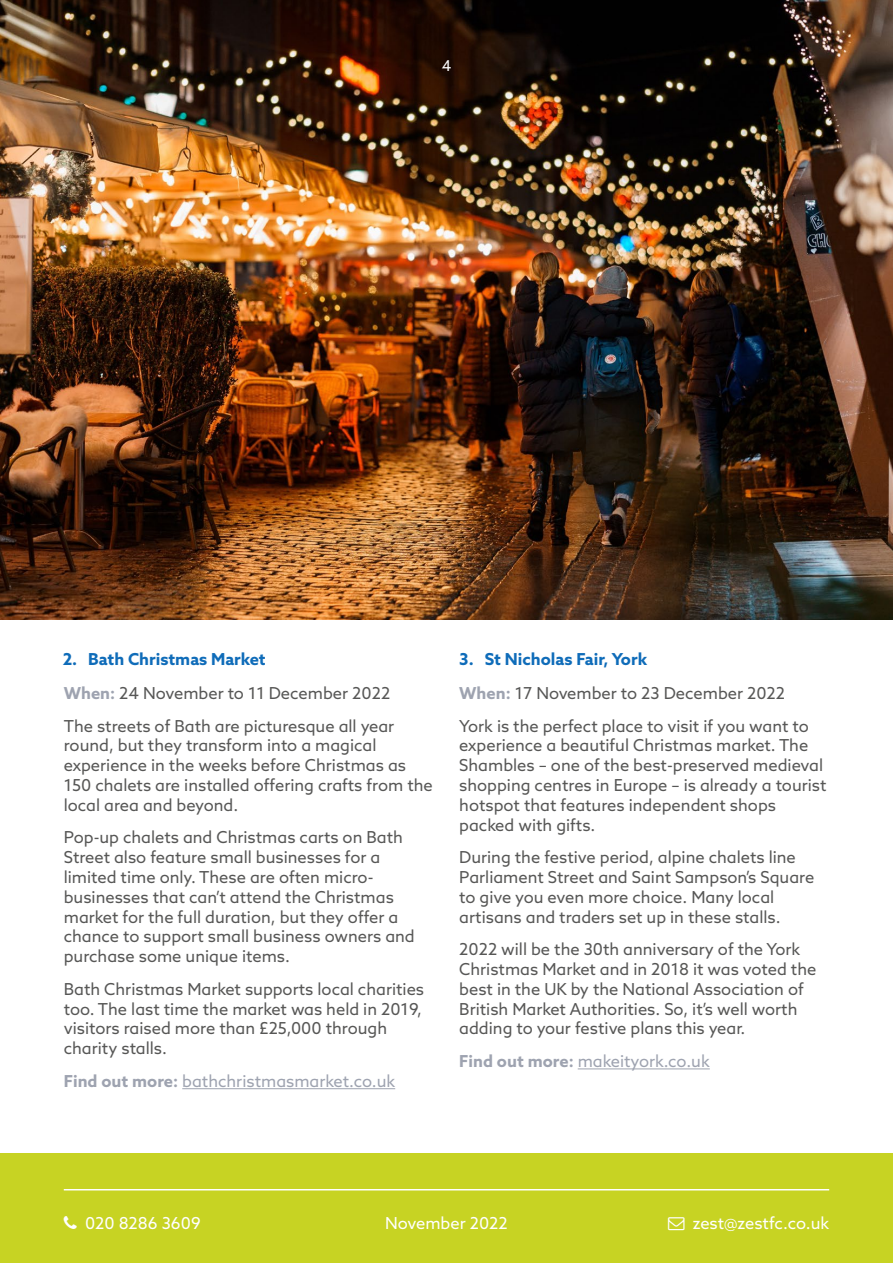
<style>
.page{position:relative;width:893px;height:1263px;background:#fff}
.page>*{position:absolute;margin:0;border:0;box-sizing:border-box;transform-origin:0 0}
.t1{font:16.5px/19.8px "Azo Sans";color:#575756}
.t2{font:16.5px "Azo Sans";color:#9ea3b0}
.t3{font:16.5px "Azo Sans";color:#fff}
.t4{font:700 16.5px "Azo Sans";color:#0f6cb9}
.t5{font:15px "Azo Sans";color:#fff}
.s1{font-weight:700;color:#9ea3b0}
.s2{font-weight:700}
.s3{font-weight:700;color:#0f6cb9}
</style>
<div class="page">
<img style="left:0;top:0;width:893px;height:620px">
<div style="left:0;top:1153px;width:893px;height:110px;background:#c7d323"></div>
<hr style="left:64px;top:1189px;width:765px;height:1px;background:#fff">
<hr style="left:182px;top:1088px;width:213px;height:1px;background:#9ea3b0">
<hr style="left:578px;top:1068px;width:132px;height:1px;background:#9ea3b0">
<p class="t5" style="left:442px;top:56px;width:11px">4</p>
<p class="t4" style="left:63px;top:648px;width:204px">2. Bath Christmas Market</p>
<p class="t1" style="left:64px;top:677px;width:332px;line-height:32.5px"><span class="s1">When:</span> 24 November to 11 December 2022<br>The streets of Bath are picturesque all year</p>
<p class="t1" style="left:64px;top:735px;width:371px">round, but they transform into a magical experience in the weeks before Christmas as 150 chalets are installed offering crafts from the local area and beyond.</p>
<p class="t1" style="left:64px;top:827px;width:353px">Pop-up chalets and Christmas carts on Bath Street also feature small businesses for a limited time only. These are often micro&shy;businesses that can’t attend the Christmas market for the full duration, but they offer a chance to support small business owners and purchase some unique items.</p>
<p class="t1" style="left:64px;top:979px;width:362px">Bath Christmas Market supports local charities too. The last time the market was held in 2019, visitors raised more than £25,000 through charity stalls.</p>
<p class="t2" style="left:64px;top:1070px;width:333px"><span class="s2">Find out more:</span> bathchristmasmarket.co.uk</p>
<p class="t1" style="left:459px;top:641px;width:327px;line-height:34.3px"><span class="s3">3. St Nicholas Fair, York<br></span><span class="s1">When:</span> 17 November to 23 December 2022</p>
<p class="t1" style="left:459px;top:716px;width:369px">York is the perfect place to visit if you want to experience a beautiful Christmas market. The Shambles – one of the best-preserved medieval shopping centres in Europe – is already a tourist hotspot that features independent shops packed with gifts.</p>
<p class="t1" style="left:459px;top:847px;width:357px">During the festive period, alpine chalets line Parliament Street and Saint Sampson’s Square to give you even more choice. Many local artisans and traders set up in these stalls.</p>
<p class="t1" style="left:459px;top:939px;width:359px">2022 will be the 30th anniversary of the York Christmas Market and in 2018 it was voted the best in the UK by the National Association of British Market Authorities. So, it’s well worth adding to your festive plans this year.</p>
<p class="t2" style="left:459px;top:1050px;width:252px"><span class="s2">Find out more:</span> makeityork.co.uk</p>
<p class="t3" style="left:85px;top:1212px;width:117px">020 8286 3609</p>
<p class="t3" style="left:693px;top:1212px;width:138px">zest@zestfc.co.uk</p>
<p class="t3" style="left:385px;top:1213px;width:124px">November 2022</p>
</div>
